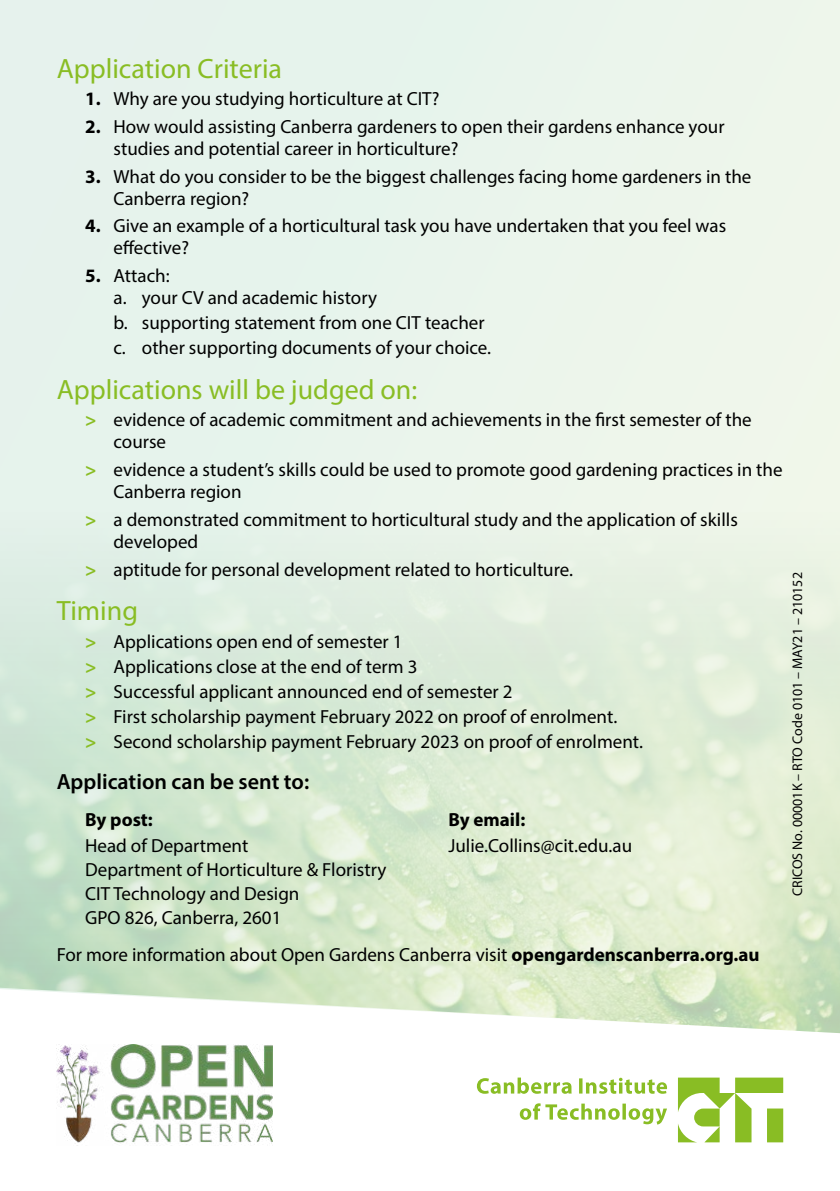
<style>
.page{position:relative;width:840px;height:1191px;background:#fff}
.page>*{position:absolute;margin:0;border:0;box-sizing:border-box;transform-origin:0 0}
.t1{font:28px "Myriad Pro";color:#89bd24}
.t2{font:600 22px "Myriad Pro";color:#000}
.t3{font:19px/22px "Myriad Pro";color:#000}
.t4{font:700 19px "Myriad Pro";color:#000}
.t5{font:14px "Myriad Pro";color:#000}
.s1{font-weight:700}
.s2{font-weight:700;color:#89bd24}
</style>
<div class="page">
<div style="left:0;top:0;width:839px;height:505px;background:#e9f4ec"></div>
<img style="left:57px;top:1044px;width:215px;height:100px">
<svg style="left:678px;top:1077px;width:104px;height:65px"></svg>
<svg style="left:519px;top:1103px;width:147px;height:21px"></svg>
<svg style="left:476px;top:1077px;width:190px;height:16px"></svg>
<p class="t1" style="left:57px;top:51px;width:227px">Application Criteria</p>
<p class="t3" style="left:85px;top:88px;width:355px"><span class="s1">1.</span> Why are you studying horticulture at CIT?</p>
<p class="t3" style="left:113px;top:115px;width:612px;text-indent:-28px"><span class="s1">2.</span> How would assisting Canberra gardeners to open their gardens enhance your studies and potential career in horticulture?</p>
<p class="t3" style="left:113px;top:165px;width:639px;text-indent:-28px"><span class="s1">3.</span> What do you consider to be the biggest challenges facing home gardeners in the<br>Canberra region?</p>
<p class="t3" style="left:113px;top:215px;width:614px;text-indent:-28px"><span class="s1">4.</span> Give an example of a horticultural task you have undertaken that you feel was effective?</p>
<p class="t3" style="left:85px;top:264px;width:86px"><span class="s1">5.</span> Attach:</p>
<p class="t3" style="left:113px;top:286px;width:265px">a. your CV and academic history</p>
<p class="t3" style="left:113px;top:311px;width:372px">b. supporting statement from one CIT teacher</p>
<p class="t3" style="left:113px;top:336px;width:379px">c. other supporting documents of your choice.</p>
<p class="t1" style="left:57px;top:372px;width:362px">Applications will be judged on:</p>
<p class="t3" style="left:113px;top:409px;width:639px;text-indent:-28px"><span class="s2">&gt;</span> evidence of academic commitment and achievements in the first semester of the course</p>
<p class="t3" style="left:113px;top:458px;width:670px;text-indent:-28px"><span class="s2">&gt;</span> evidence a student’s skills could be used to promote good gardening practices in the<br>Canberra region</p>
<p class="t3" style="left:113px;top:508px;width:625px;text-indent:-28px"><span class="s2">&gt;</span> a demonstrated commitment to horticultural study and the application of skills developed</p>
<p class="t3" style="left:85px;top:558px;width:489px"><span class="s2">&gt;</span> aptitude for personal development related to horticulture.</p>
<p class="t1" style="left:57px;top:594px;width:83px">Timing</p>
<p class="t3" style="left:85px;top:630px;width:319px"><span class="s2">&gt;</span> Applications open end of semester 1</p>
<p class="t3" style="left:85px;top:655px;width:334px"><span class="s2">&gt;</span> Applications close at the end of term 3</p>
<p class="t3" style="left:85px;top:680px;width:429px"><span class="s2">&gt;</span> Successful applicant announced end of semester 2</p>
<p class="t3" style="left:85px;top:705px;width:533px"><span class="s2">&gt;</span> First scholarship payment February 2022 on proof of enrolment.</p>
<p class="t3" style="left:85px;top:730px;width:559px"><span class="s2">&gt;</span> Second scholarship payment February 2023 on proof of enrolment.</p>
<p class="t2" style="left:57px;top:767px;width:254px">Application can be sent to:</p>
<p class="t4" style="left:85px;top:807px;width:69px">By post:</p>
<p class="t3" style="left:85px;top:834px;width:165px">Head of Department</p>
<p class="t3" style="left:85px;top:858px;width:302px">Department of Horticulture &amp; Floristry</p>
<p class="t3" style="left:85px;top:882px;width:216px">CIT Technology and Design</p>
<p class="t3" style="left:85px;top:906px;width:198px">GPO 826, Canberra, 2601</p>
<p class="t4" style="left:448px;top:807px;width:78px">By email:</p>
<p class="t3" style="left:448px;top:834px;width:185px">Julie.Collins@cit.edu.au</p>
<p class="t3" style="left:57px;top:943px;width:704px">For more information about Open Gardens Canberra visit <span class="s1">opengardenscanberra.org.au</span></p>
<p class="t5" style="left:788px;top:896px;width:325px;rotate:-90deg">CRICOS No. 00001K – RTO Code 0101 – MAY21 – 210152</p>
</div>
